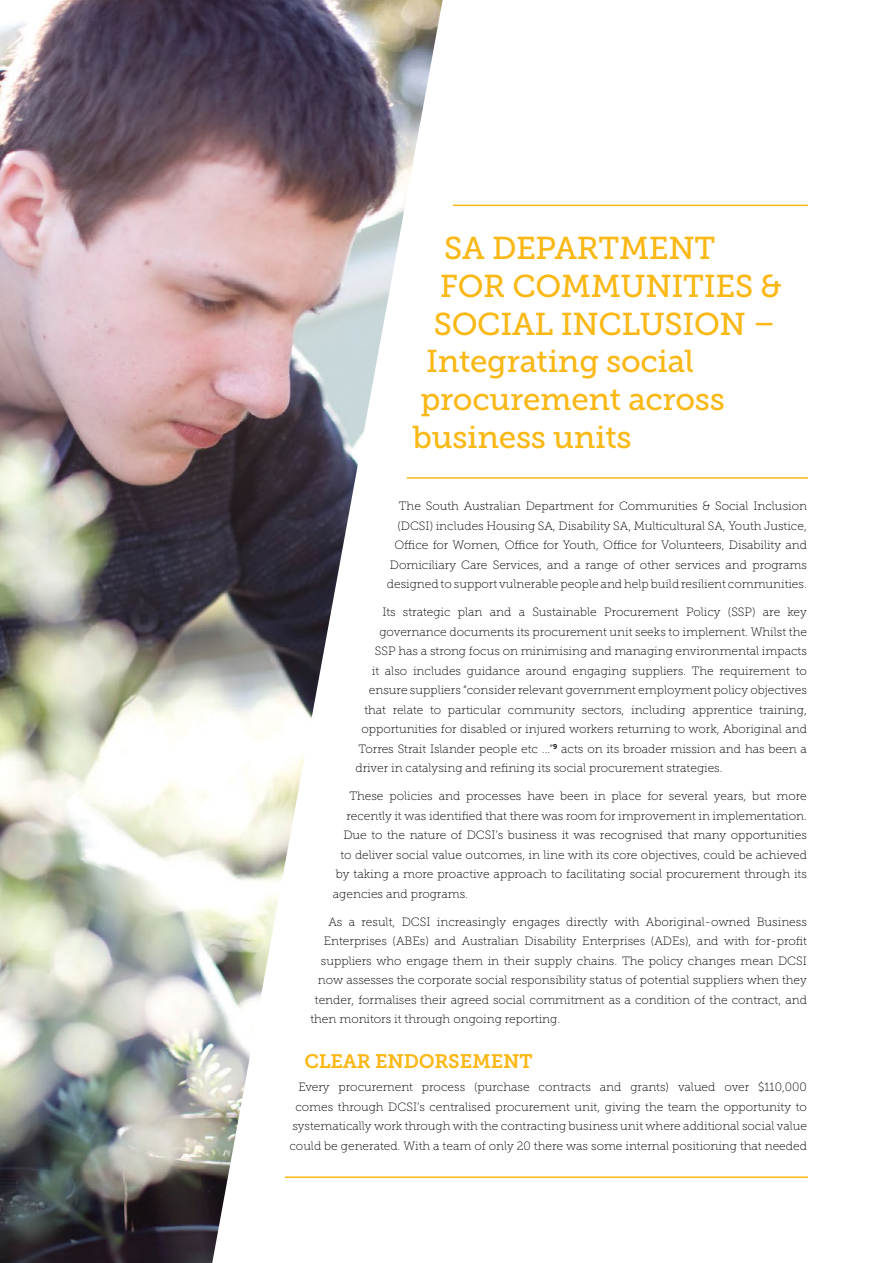
<style>
.page{position:relative;width:893px;height:1263px;background:#fff}
.page>*{position:absolute;margin:0;border:0;box-sizing:border-box;transform-origin:0 0}
.t1{font:31.5px/37.8px "Museo Slab 500";letter-spacing:-.01em;color:#fab816}
.t2{font:19.5px "Museo Slab 700";letter-spacing:-.01em;color:#fab816}
.t3{font:12px/19.5px "Museo Slab 100";color:#000;text-align:right}
</style>
<div class="page">
<img style="left:0;top:0;width:443px;height:1263px">
<hr style="left:453px;top:205px;width:355px;height:1px;background:#fab816">
<hr style="left:407px;top:477px;width:401px;height:2px;background:#fab816">
<hr style="left:285px;top:1176px;width:523px;height:2px;background:#fab816">
<h1 class="t1" style="left:440px;top:229px;width:139px">SA DEPARTMENT<br>FOR</h1>
<h1 class="t1" style="left:512px;top:267px;width:52px">COMM</h1>
<h1 class="t1" style="left:621px;top:267px;width:163px">UNITIES &amp;</h1>
<h1 class="t1" style="left:434px;top:305px;width:343px">SOCIAL INCLUSION –</h1>
<h1 class="t1" style="left:426px;top:343px;width:269px">Integrating social</h1>
<h1 class="t1" style="left:420px;top:381px;width:306px">procurement across</h1>
<h1 class="t1" style="left:413px;top:418px;width:220px">business units</h1>
<p class="t3" style="left:387px;top:497px;width:422px">The South Australian Department for Communities &amp; Social Inclusion (DC SI) includes Housing SA, Disability SA, Multicultural SA, Youth Justice, Office for Women, Office for Youth, Office for Volunteers, Disability and Domiciliary Care Services, and a range of other services and programs designed to support vulnerable people and help build resilient communities.</p>
<p class="t3" style="left:382px;top:603px;width:426px">Its strategic plan and a Sustainable Procurement Policy (SSP) are key</p>
<p class="t3" style="left:379px;top:622px;width:429px">governance documents its procurement unit seeks to implement. Whilst the</p>
<p class="t3" style="left:375px;top:642px;width:434px">SSP has a strong focus on minimising and managing environmental impacts</p>
<p class="t3" style="left:372px;top:661px;width:436px">it also includes guidance around engaging suppliers. The requirement to</p>
<p class="t3" style="left:369px;top:681px;width:439px">ensure suppliers “consider relevant government employment policy objectives</p>
<p class="t3" style="left:364px;top:700px;width:444px">that relate to particular community sectors, including apprentice training,</p>
<p class="t3" style="left:361px;top:720px;width:447px">opportunities for disabled or injured workers returning to work, Aboriginal and</p>
<p class="t3" style="left:358px;top:739px;width:450px">Torres Strait Islander people etc ...”<sup>9</sup> acts on its broader mission and has been a</p>
<p class="t3" style="left:355px;top:759px;width:369px">driver in catalysing and refining its social procurement strategies.</p>
<p class="t3" style="left:349px;top:787px;width:459px">These policies and processes have been in place for several years, but more</p>
<p class="t3" style="left:346px;top:806px;width:462px">recently it was identified that there was room for improvement in implementation.</p>
<p class="t3" style="left:343px;top:826px;width:465px">Due to the nature of DC SI’s business it was recognised that many opportunities</p>
<p class="t3" style="left:340px;top:845px;width:468px">to deliver social value outcomes, in line with its core objectives, could be achieved</p>
<p class="t3" style="left:336px;top:865px;width:472px">by taking a more proactive approach to facilitating social procurement through its</p>
<p class="t3" style="left:333px;top:884px;width:137px">agencies and programs.</p>
<p class="t3" style="left:328px;top:912px;width:480px">As a result, DC SI increasingly engages directly with Aboriginal-owned Business</p>
<p class="t3" style="left:324px;top:932px;width:484px">Enterprises (ABE s) and Australian Disability Enterprises (ADE s), and with for-profit</p>
<p class="t3" style="left:321px;top:951px;width:487px">suppliers who engage them in their supply chains. The policy changes mean DC SI</p>
<p class="t3" style="left:318px;top:971px;width:491px">now assesses the corporate social responsibility status of potential suppliers when they</p>
<p class="t3" style="left:315px;top:990px;width:493px">tender, formalises their agreed social commitment as a condition of the contract, and</p>
<p class="t3" style="left:310px;top:1010px;width:251px">then monitors it through ongoing reporting.</p>
<h2 class="t2" style="left:304px;top:1050px;width:214px">CLEAR ENDORSEMENT</h2>
<p class="t3" style="left:289px;top:1077px;width:519px">Every procurement process (purchase contracts and grants) valued over $110,000 comes through DC SI’s centralised procurement unit, giving the team the opportunity to systematically work through with the contracting business unit where additional social value could be generated. With a team of only 20 there was some internal positioning that needed</p>
</div>
